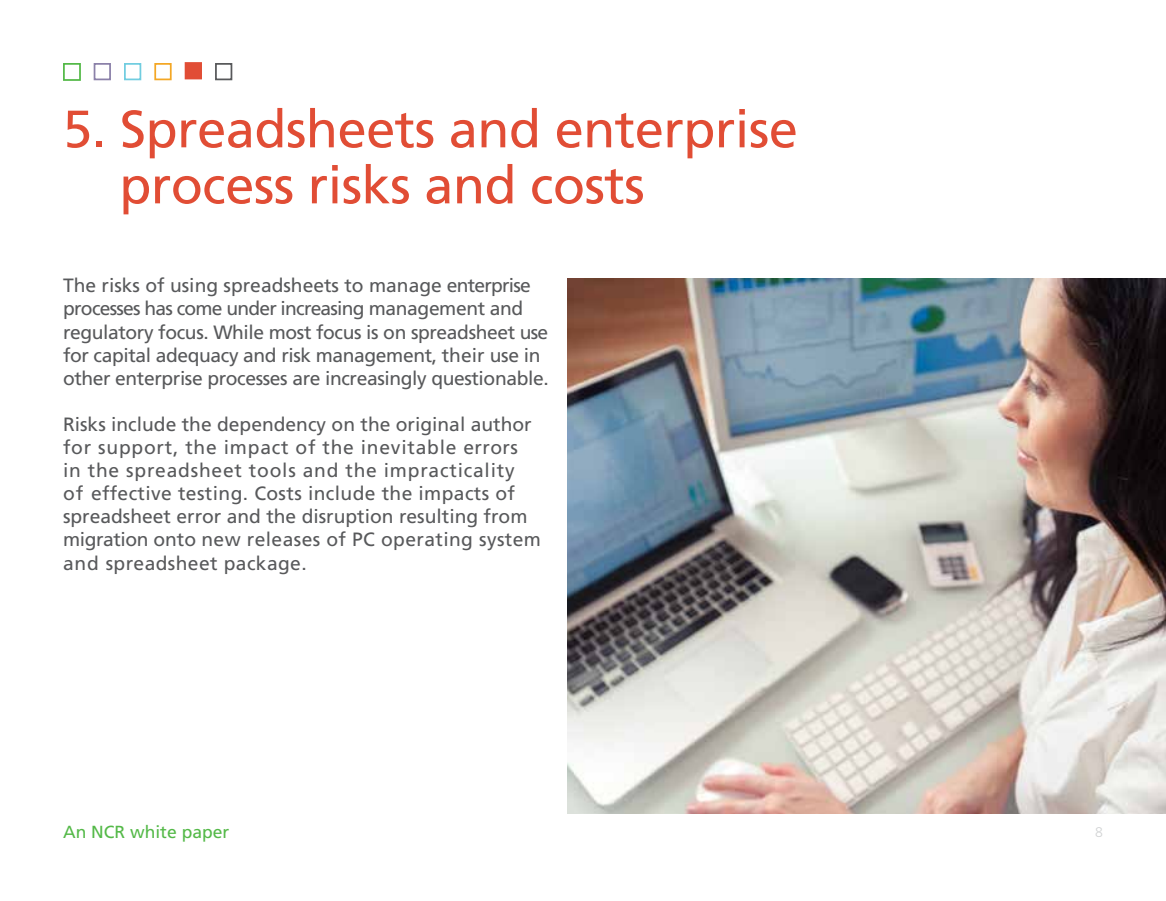
<style>
.page{position:relative;width:1166px;height:901px;background:#fff}
.page>*{position:absolute;margin:0;border:0;box-sizing:border-box;transform-origin:0 0}
.t1{font:52.5px/56px "Frutiger LT Std";letter-spacing:-.01em;color:#e14d35}
.t2{font:19.25px/23.1px "Frutiger LT Std";letter-spacing:.02em;color:#58595b}
.t3{font:19.25px/23.1px "Frutiger LT Std";letter-spacing:-.02em;color:#58595b}
.t4{font:17.5px "Frutiger LT Std";color:#54b948}
.t5{font:300 14px "Frutiger LT Std";color:#d1d3d4}
</style>
<div class="page">
<img style="left:567px;top:278px;width:599px;height:535px">
<div style="left:63px;top:63px;width:18px;height:18px;border:2px solid #54b948"></div>
<div style="left:124px;top:63px;width:17px;height:17px;border:2px solid #71cde0"></div>
<div style="left:94px;top:63px;width:17px;height:17px;border:2px solid #8b81a9"></div>
<div style="left:154px;top:63px;width:18px;height:17px;border:2px solid #f4a725"></div>
<div style="left:185px;top:62px;width:17px;height:17px;background:#e14d35;border:2px solid #e14d35"></div>
<div style="left:215px;top:63px;width:17px;height:17px;border:2px solid #58595b"></div>
<h1 class="t1" style="left:119px;top:101px;width:680px;text-indent:-56px">5. Spreadsheets and enterprise process risks and costs</h1>
<p class="t3" style="left:63px;top:274px;width:487px">The risks of using spreadsheets to manage enterprise processes has come under increasing management and regulatory focus. While most focus is on spreadsheet use for capital adequacy and risk management, their use in other enterprise processes are increasingly questionable.</p>
<p class="t2" style="left:63px;top:413px;width:479px">Risks include the dependency on the original author for support, the impact of the inevitable errors<br>in the spreadsheet tools and the impracticality<br>of effective testing. Costs include the impacts of spreadsheet error and the disruption resulting from migration onto new releases of PC operating system and spreadsheet package.</p>
<p class="t4" style="left:63px;top:821px;width:168px">An NCR white paper</p>
<p class="t5" style="left:1095px;top:825px;width:9px">8</p>
</div>
